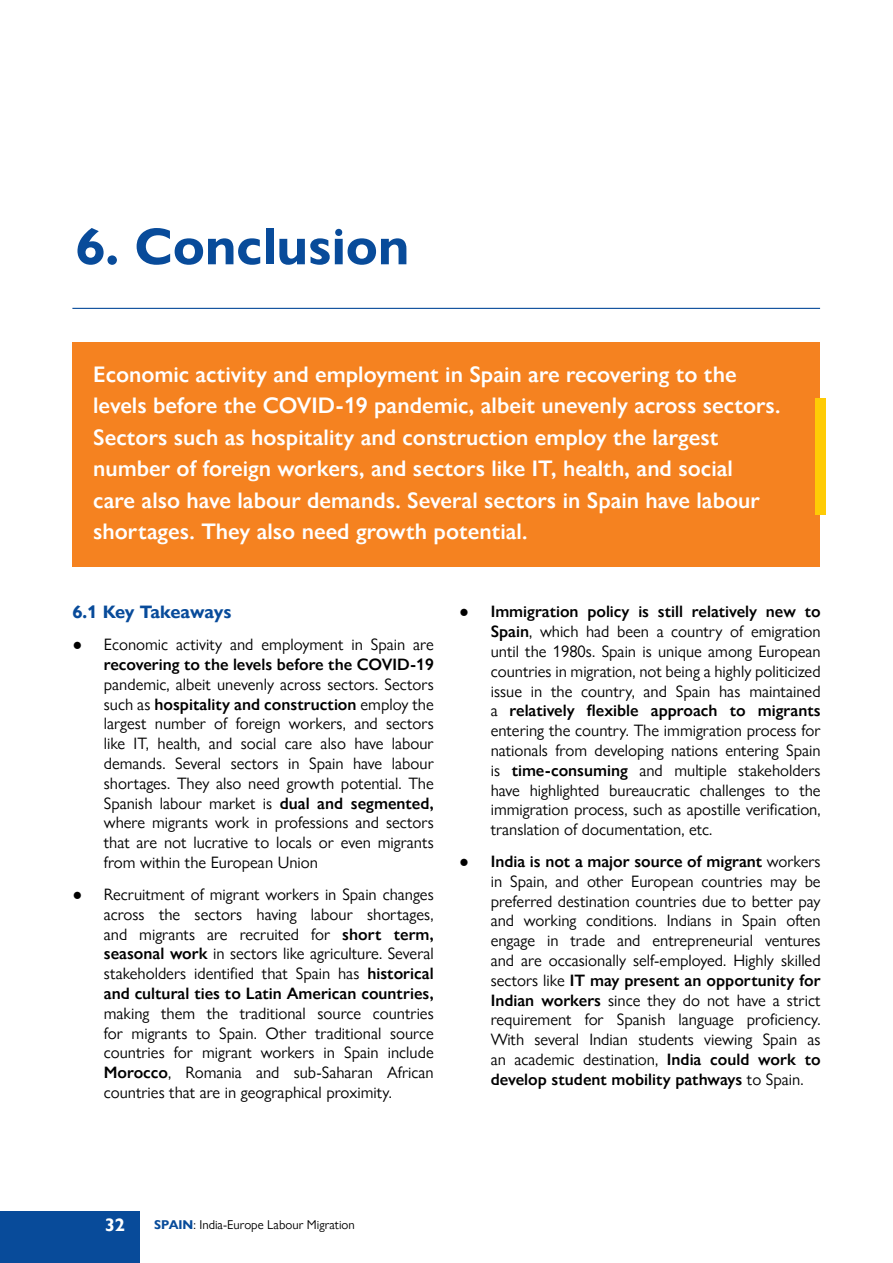
<style>
.page{position:relative;width:893px;height:1263px;background:#fff}
.page>*{position:absolute;margin:0;border:0;box-sizing:border-box;transform-origin:0 0}
.t1{font:700 52.5px "Gill Sans Nova";color:#084b9a}
.t2{font:600 22.5px/31.5px "Gill Sans Nova";color:#fff}
.t3{font:700 18px "Gill Sans Nova";letter-spacing:-.01em;color:#084b9a}
.t4{font:700 18px "Gill Sans Nova";color:#fff}
.t5{font:16.5px/19.8px "Gill Sans Nova";color:#000;text-align:justify}
.t6{font:600 16.5px "Gill Sans Nova";color:#000}
.t7{font:12.75px "Gill Sans Nova";color:#000}
.s1{font-weight:600}
.s2{font-weight:700;color:#084b9a}
</style>
<div class="page">
<div style="left:0;top:1211px;width:140px;height:52px;background:#084b9a"></div>
<div style="left:72px;top:343px;width:748px;height:224px;background:#f58220"></div>
<hr style="left:72px;top:308px;width:748px;height:1px;background:#084b9a">
<div style="left:815px;top:398px;width:10px;height:117px;background:#ffcb05"></div>
<h1 class="t1" style="left:76px;top:214px;width:335px">6. Conclusion</h1>
<p class="t2" style="left:93px;top:358px;width:689px">Economic activity and employment in Spain are recovering to the levels before the COVID-19 pandemic, albeit unevenly across sectors.<br>Sectors such as hospitality and construction employ the largest number of foreign workers, and sectors like IT, health, and social care also have labour demands. Several sectors in Spain have labour shortages. They also need growth potential.</p>
<p class="t3" style="left:72px;top:601px;width:161px">6.1 Key Takeaways</p>
<p class="t5" style="left:72px;top:635px;width:363px">● Economic activity and employment in Spain are</p>
<p class="t6" style="left:104px;top:654px;width:331px">recovering to the levels before the COVID-19</p>
<p class="t5" style="left:104px;top:674px;width:331px">pandemic, albeit unevenly across sectors. Sectors such as <span class="s1">hospitality and construction</span> employ the largest number of foreign workers, and sectors like IT, health, and social care also have labour demands. Several sectors in Spain have labour shortages. They also need growth potential. The Spanish labour market is <span class="s1">dual and segmented, </span>where migrants work in professions and sectors that are not lucrative to locals or even migrants from within the European Union</p>
<p class="t5" style="left:104px;top:884px;width:331px;text-indent:-31px">● Recruitment of migrant workers in Spain changes across the sectors having labour shortages, and migrants are recruited for <span class="s1">short term, seasonal work</span> in sectors like agriculture. Several stakeholders identified that Spain has <span class="s1">historical and cultural ties to Latin American countries,</span></p>
<p class="t5" style="left:104px;top:1003px;width:331px">making them the traditional source countries for migrants to Spain. Other traditional source countries for migrant workers in Spain include <span class="s1">Morocco</span>, Romania and sub-Saharan African countries that are in geographical proximity.</p>
<p class="t5" style="left:491px;top:602px;width:331px;text-indent:-31px">● <span class="s1">Immigration policy is still relatively new to Spain</span>, which had been a country of emigration until the 1980s. Spain is unique among European countries in migration, not being a highly politicized issue in the country, and Spain has maintained a <span class="s1">relatively flexible approach to migrants </span>entering the country. The immigration process for nationals from developing nations entering Spain is <span class="s1">time-consuming</span> and multiple stakeholders have highlighted bureaucratic challenges to the immigration process, such as apostille verification, translation of documentation, etc.</p>
<p class="t5" style="left:491px;top:851px;width:331px;text-indent:-31px">● <span class="s1">India is not a major source of migrant</span> workers in Spain, and other European countries may be preferred destination countries due to better pay and working conditions. Indians in Spain often engage in trade and entrepreneurial ventures and are occasionally self-employed. Highly skilled sectors like <span class="s1">IT may present an opportunity for Indian workers</span> since they do not have a strict requirement for Spanish language proficiency.<br>With several Indian students viewing Spain as an academic destination, <span class="s1">India could work to develop student mobility pathways</span> to Spain.</p>
<p class="t4" style="left:105px;top:1214px;width:22px">32</p>
<p class="t7" style="left:154px;top:1217px;width:202px"><span class="s2">SPAIN</span>: India-Europe Labour Migration</p>
</div>
